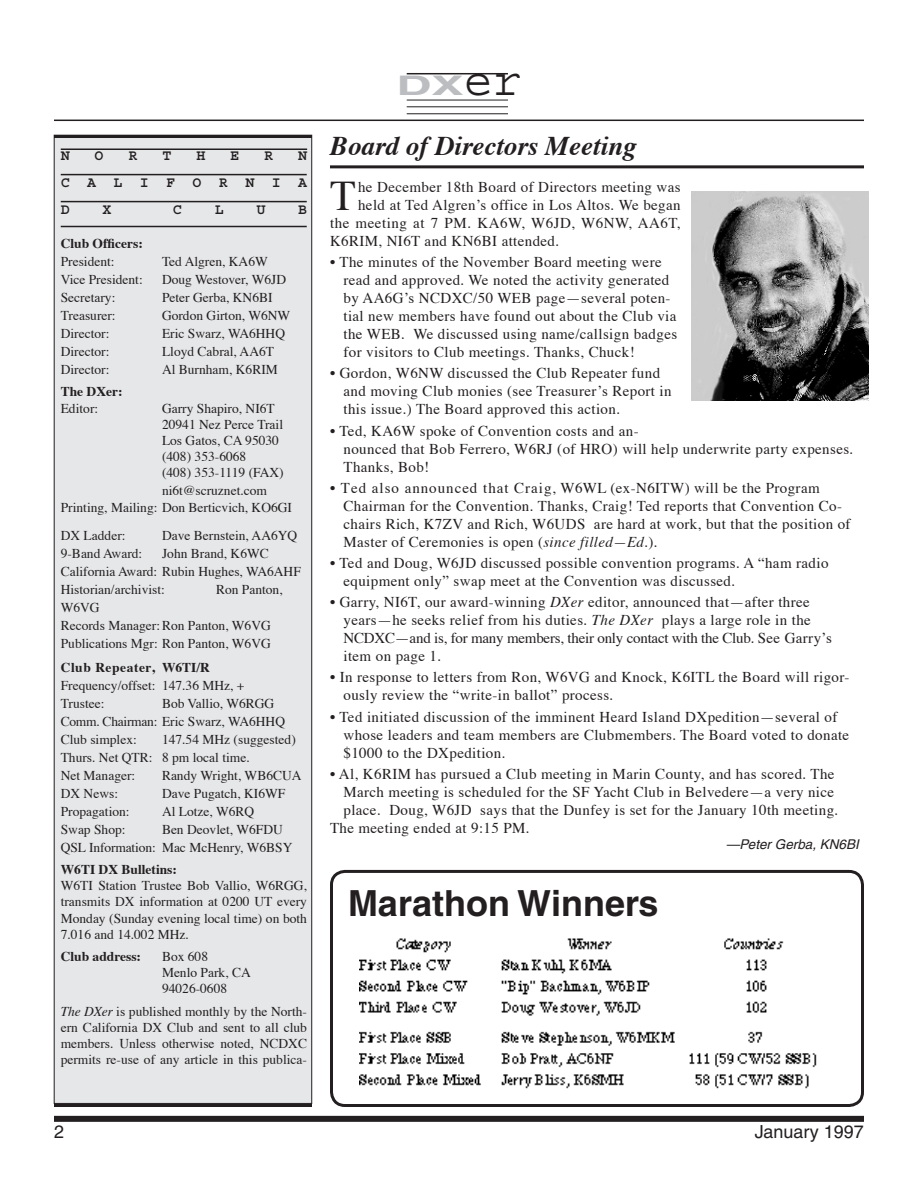
<style>
.page{position:relative;width:918px;height:1188px;background:#fff}
.page>*{position:absolute;margin:0;border:0;box-sizing:border-box;transform-origin:0 0}
.News_1st_para{font:42.15px "Times";color:#231f20}
.News_headline{font:700 36px "Helvetica";color:#231f20}
.t1{font:italic 700 27px "Times";color:#231f20}
.t2{font:700 27px "Helvetica";color:#bcbdc0;scale:1.8 1}
.t3{font:18px "Helvetica";color:#231f20}
.minutes{font:15px/18px "Times";letter-spacing:.025em;color:#231f20}
.News_1st_para-2{font:15px "Times";letter-spacing:.025em;color:#231f20}
.t4{font:700 15px "Courier";letter-spacing:1.16em;color:#231f20}
.t5{font:13.5px/16.2px "Times";color:#231f20;text-align:justify}
.t6{font:700 13.5px "Times";color:#231f20}
.t7{font:700 13.5px "Times";letter-spacing:.04em;color:#231f20}
.Credit_line{font:italic 13.5px "Helvetica";color:#231f20}
.s1{font-style:italic}
.s2{font-family:"Courier";font-weight:400;font-size:48px;color:#231f20}
</style>
<div class="page">
<div style="left:54px;top:1116px;width:810px;height:6px;background:#231f20"></div>
<hr style="left:54px;top:120px;width:810px;height:1px;background:#231f20">
<hr style="left:407px;top:114px;width:101px;height:1px;background:#231f20">
<hr style="left:407px;top:107px;width:101px;height:1px;background:#231f20">
<hr style="left:407px;top:100px;width:101px;height:1px;background:#231f20">
<hr style="left:407px;top:73px;width:101px;height:1px;background:#231f20">
<div style="left:54px;top:135px;width:258px;height:968px;background:#e6e7e9"></div>
<hr style="left:54px;top:135px;width:258px;height:3px;background:#231f20">
<hr style="left:61px;top:148px;width:246px;height:2px;background:#231f20">
<hr style="left:61px;top:174px;width:246px;height:1px;background:#231f20">
<hr style="left:61px;top:201px;width:246px;height:1px;background:#231f20">
<hr style="left:61px;top:226px;width:246px;height:1px;background:#231f20">
<hr style="left:54px;top:1104px;width:258px;height:3px;background:#231f20">
<hr style="left:330px;top:165px;width:534px;height:3px;background:#231f20">
<img style="left:692px;top:191px;width:177px;height:210px">
<div style="left:330px;top:870px;width:534px;height:237px;border:3px solid #231f20;border-radius:14px"></div>
<img style="left:360px;top:938px;width:457px;height:151px">
<p class="t4" style="left:61px;top:148px;width:10px">N</p>
<p class="t4" style="left:95px;top:148px;width:10px">O</p>
<p class="t4" style="left:129px;top:148px;width:10px">R</p>
<p class="t4" style="left:162px;top:148px;width:10px">T</p>
<p class="t4" style="left:196px;top:148px;width:10px">H</p>
<p class="t4" style="left:230px;top:148px;width:10px">E</p>
<p class="t4" style="left:264px;top:148px;width:11px">R</p>
<p class="t4" style="left:298px;top:148px;width:10px">N</p>
<p class="t4" style="left:61px;top:175px;width:248px">CALIFORNIA</p>
<p class="t4" style="left:61px;top:202px;width:10px">D</p>
<p class="t4" style="left:102px;top:202px;width:10px">X</p>
<p class="t4" style="left:173px;top:202px;width:11px">C</p>
<p class="t4" style="left:215px;top:202px;width:10px">L</p>
<p class="t4" style="left:256px;top:202px;width:10px">U</p>
<p class="t4" style="left:298px;top:202px;width:10px">B</p>
<p class="t6" style="left:61px;top:231px;width:84px">Club Officers:</p>
<p class="t5" style="left:61px;top:252px;width:55px">President:</p>
<p class="t5" style="left:162px;top:252px;width:107px">Ted Algren, KA6W</p>
<p class="t5" style="left:61px;top:270px;width:84px">Vice President:</p>
<p class="t5" style="left:162px;top:270px;width:126px">Doug Westover, W6JD</p>
<p class="t5" style="left:61px;top:288px;width:56px">Secretary:</p>
<p class="t5" style="left:162px;top:288px;width:112px">Peter Gerba, KN6BI</p>
<p class="t5" style="left:61px;top:306px;width:56px">Treasurer:</p>
<p class="t5" style="left:162px;top:306px;width:130px">Gordon Girton, W6NW</p>
<p class="t5" style="left:61px;top:324px;width:50px">Director:</p>
<p class="t5" style="left:162px;top:324px;width:125px">Eric Swarz, WA6HHQ</p>
<p class="t5" style="left:61px;top:342px;width:50px">Director:</p>
<p class="t5" style="left:162px;top:342px;width:114px">Lloyd Cabral, AA6T</p>
<p class="t5" style="left:61px;top:360px;width:50px">Director:</p>
<p class="t5" style="left:162px;top:360px;width:117px">Al Burnham, K6RIM</p>
<p class="t6" style="left:61px;top:379px;width:63px">The DXer:</p>
<p class="t5" style="left:61px;top:399px;width:39px">Editor:</p>
<p class="t5" style="left:162px;top:399px;width:114px">Garry Shapiro, NI6T</p>
<p class="t5" style="left:162px;top:415px;width:123px">20941 Nez Perce Trail</p>
<p class="t5" style="left:162px;top:431px;width:119px">Los Gatos, CA 95030</p>
<p class="t5" style="left:162px;top:447px;width:86px">(408) 353-6068</p>
<p class="t5" style="left:162px;top:464px;width:123px">(408) 353-1119 (FAX)</p>
<p class="t5" style="left:162px;top:482px;width:107px">ni6t@scruznet.com</p>
<p class="t5" style="left:61px;top:498px;width:233px">Printing, Mailing: Don Berticvich, KO6GI</p>
<p class="t5" style="left:61px;top:526px;width:66px">DX Ladder:</p>
<p class="t5" style="left:162px;top:526px;width:137px">Dave Bernstein, AA6YQ</p>
<p class="t5" style="left:61px;top:544px;width:83px">9-Band Award:</p>
<p class="t5" style="left:162px;top:544px;width:108px">John Brand, K6WC</p>
<p class="t5" style="left:61px;top:562px;width:242px">California Award: Rubin Hughes, WA6AHF</p>
<p class="t5" style="left:61px;top:580px;width:106px">Historian/archivist:</p>
<p class="t5" style="left:216px;top:580px;width:68px">Ron Panton,</p>
<p class="t5" style="left:61px;top:598px;width:40px">W6VG</p>
<p class="t5" style="left:61px;top:616px;width:212px">Records Manager:Ron Panton, W6VG</p>
<p class="t5" style="left:61px;top:634px;width:212px">Publications Mgr: Ron Panton, W6VG</p>
<p class="t7" style="left:61px;top:654px;width:151px">Club Repeater, W6TI/R</p>
<p class="t5" style="left:61px;top:676px;width:185px">Frequency/offset: 147.36 MHz, +</p>
<p class="t5" style="left:61px;top:694px;width:45px">Trustee:</p>
<p class="t5" style="left:162px;top:694px;width:114px">Bob Vallio, W6RGG</p>
<p class="t5" style="left:61px;top:712px;width:226px">Comm. Chairman: Eric Swarz, WA6HHQ</p>
<p class="t5" style="left:61px;top:730px;width:78px">Club simplex:</p>
<p class="t5" style="left:162px;top:730px;width:135px">147.54 MHz (suggested)</p>
<p class="t5" style="left:61px;top:748px;width:190px">Thurs. Net QTR: 8 pm local time.</p>
<p class="t5" style="left:61px;top:766px;width:76px">Net Manager:</p>
<p class="t5" style="left:162px;top:766px;width:141px">Randy Wright, WB6CUA</p>
<p class="t5" style="left:61px;top:784px;width:59px">DX News:</p>
<p class="t5" style="left:162px;top:784px;width:125px">Dave Pugatch, KI6WF</p>
<p class="t5" style="left:61px;top:802px;width:70px">Propagation:</p>
<p class="t5" style="left:162px;top:802px;width:94px">Al Lotze, W6RQ</p>
<p class="t5" style="left:61px;top:820px;width:66px">Swap Shop:</p>
<p class="t5" style="left:162px;top:820px;width:122px">Ben Deovlet, W6FDU</p>
<p class="t5" style="left:61px;top:838px;width:233px">QSL Information: Mac McHenry, W6BSY</p>
<p class="t6" style="left:61px;top:856px;width:118px">W6TI DX Bulletins:</p>
<p class="t5" style="left:61px;top:876px;width:248px">W6TI Station Trustee Bob Vallio, W6RGG, transmits DX information at 0200 UT every Monday (Sunday evening local time) on both 7.016 and 14.002 MHz.</p>
<p class="t6" style="left:61px;top:943px;width:82px">Club address:</p>
<p class="t5" style="left:162px;top:947px;width:48px">Box 608</p>
<p class="t5" style="left:162px;top:963px;width:90px">Menlo Park, CA</p>
<p class="t5" style="left:162px;top:980px;width:67px">94026-0608</p>
<p class="t5" style="left:61px;top:1002px;width:248px"><span class="s1">The DXer</span> is published monthly by the North&shy;ern California DX Club and sent to all club members. Unless otherwise noted, NCDXC permits re-use of any article in this publica-</p>
<p class="t2" style="left:396px;top:69px;width:71px">DX<span class="s2">er</span></p>
<p class="t1" style="left:330px;top:121px;width:308px">Board of Directors Meeting</p>
<p class="News_1st_para" style="left:330px;top:156px;width:27px">T</p>
<p class="News_1st_para-2" style="left:358px;top:173px;width:324px">he December 18th Board of Directors meeting was</p>
<p class="News_1st_para-2" style="left:358px;top:191px;width:324px">held at Ted Algren’s office in Los Altos. We began</p>
<p class="News_1st_para-2" style="left:330px;top:209px;width:352px">the meeting at 7 PM. KA6W, W6JD, W6NW, AA6T,</p>
<p class="News_1st_para-2" style="left:330px;top:227px;width:231px">K6RIM, NI6T and KN6BI attended.</p>
<p class="minutes" style="left:344px;top:252px;width:335px;text-indent:-14px">• The minutes of the November Board meeting were read and approved. We noted the activity generated by AA6G’s NCDXC/50 WEB page—several poten&shy;tial new members have found out about the Club via the WEB. We discussed using name/callsign badges for visitors to Club meetings. Thanks, Chuck!</p>
<p class="minutes" style="left:344px;top:363px;width:330px;text-indent:-14px">• Gordon, W6NW discussed the Club Repeater fund and moving Club monies (see Treasurer’s Report in this issue.) The Board approved this action.</p>
<p class="minutes" style="left:344px;top:420px;width:511px;text-indent:-14px">• Ted, KA6W spoke of Convention costs and an-<br>nounced that Bob Ferrero, W6RJ (of HRO) will help underwrite party expenses.<br>Thanks, Bob!</p>
<p class="minutes" style="left:344px;top:477px;width:509px;text-indent:-14px">• Ted also announced that Craig, W6WL (ex-N6ITW) will be the Program Chairman for the Convention. Thanks, Craig! Ted reports that Convention Co&shy;chairs Rich, K7ZV and Rich, W6UDS are hard at work, but that the position of Master of Ceremonies is open (<span class="s1">since filled—Ed</span>.).</p>
<p class="minutes" style="left:344px;top:553px;width:487px;text-indent:-14px">• Ted and Doug, W6JD discussed possible convention programs. A “ham radio equipment only” swap meet at the Convention was discussed.</p>
<p class="minutes" style="left:344px;top:592px;width:490px;text-indent:-14px">• Garry, NI6T, our award-winning <span class="s1">DXer</span> editor, announced that—after three years—he seeks relief from his duties. <span class="s1">The DXer</span> plays a large role in the NCDXC—and is, for many members, their only contact with the Club. See Garry’s item on page 1.</p>
<p class="minutes" style="left:344px;top:667px;width:508px;text-indent:-14px">• In response to letters from Ron, W6VG and Knock, K6ITL the Board will rigor&shy;ously review the “write-in ballot” process.</p>
<p class="minutes" style="left:344px;top:706px;width:507px;text-indent:-14px">• Ted initiated discussion of the imminent Heard Island DXpedition—several of whose leaders and team members are Clubmembers. The Board voted to donate $1000 to the DXpedition.</p>
<p class="minutes" style="left:344px;top:764px;width:496px;text-indent:-14px">• Al, K6RIM has pursued a Club meeting in Marin County, and has scored. The<br>March meeting is scheduled for the SF Yacht Club in Belvedere—a very nice place. Doug, W6JD says that the Dunfey is set for the January 10th meeting.</p>
<p class="News_1st_para-2" style="left:330px;top:814px;width:201px">The meeting ended at 9:15 PM.</p>
<p class="Credit_line" style="left:726px;top:837px;width:134px">—Peter Gerba, KN6BI</p>
<p class="News_headline" style="left:348px;top:882px;width:312px">Marathon Winners</p>
<p class="t3" style="left:54px;top:1121px;width:12px">2</p>
<p class="t3" style="left:755px;top:1121px;width:111px">January 1997</p>
</div>
